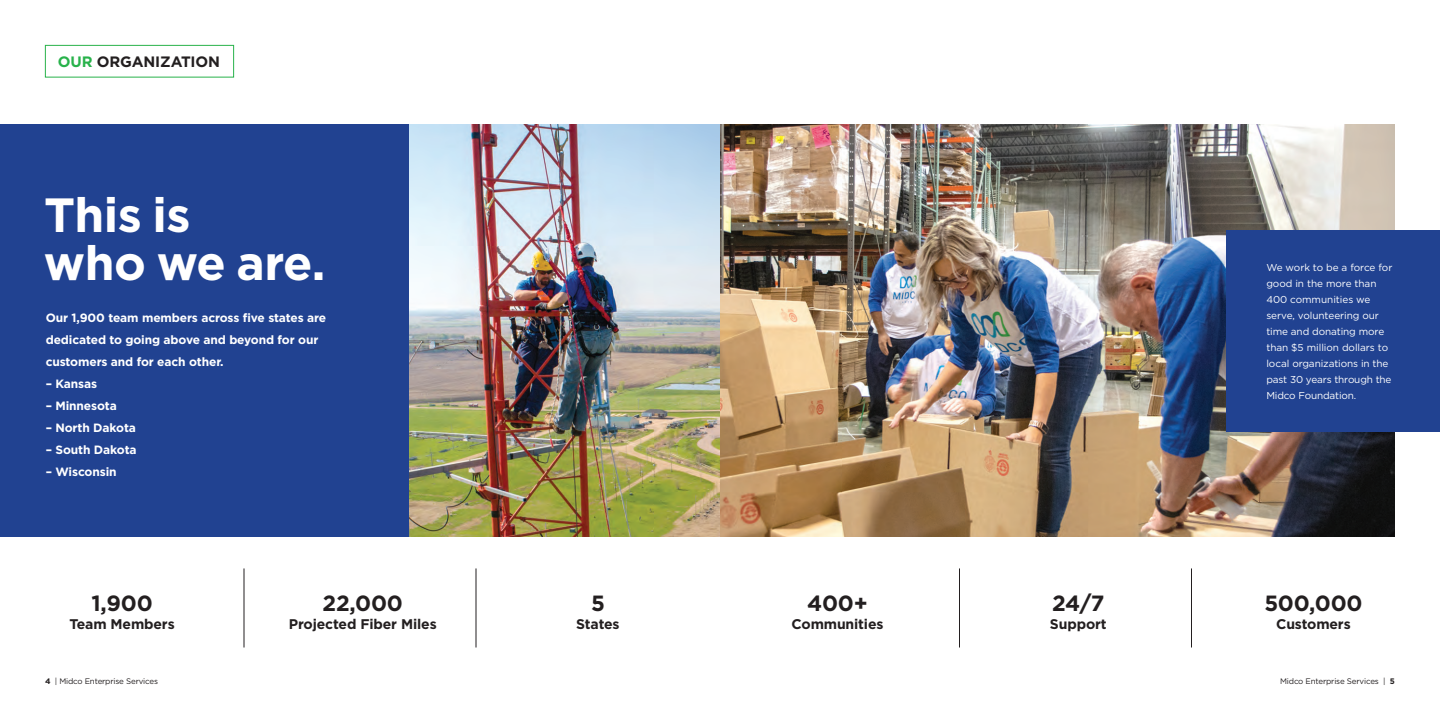
<style>
.page{position:relative;width:1440px;height:720px;background:#fff}
.page>*{position:absolute;margin:0;border:0;box-sizing:border-box;transform-origin:0 0}
.t1{font:700 48px/48px "Gotham";letter-spacing:-.01em;color:#fff}
.t2{font:700 22px "Gotham";letter-spacing:-.01em;color:#231f20}
.t3{font:700 15px "Gotham";letter-spacing:-.01em;color:#231f20}
.t4{font:700 14px "Gotham";letter-spacing:-.01em;color:#231f20}
.t5{font:700 12px/22px "Gotham";letter-spacing:-.01em;color:#fff}
.t6{font:10px/16px "Gotham";letter-spacing:-.01em;color:#fff}
.t7{font:8px "Gotham";letter-spacing:-.02em;color:#231f20}
.s1{color:#28b24b}
.s2{font-weight:700}
</style>
<div class="page">
<img style="left:409px;top:125px;width:986px;height:412px">
<div style="left:1227px;top:230px;width:213px;height:202px;background:#214291"></div>
<hr style="left:959px;top:568px;width:1px;height:80px;background:#231f20">
<hr style="left:1191px;top:568px;width:1px;height:80px;background:#231f20">
<div style="left:45px;top:45px;width:189px;height:32px;border:1px solid #28b24b"></div>
<div style="left:0;top:125px;width:409px;height:412px;background:#214291"></div>
<hr style="left:244px;top:568px;width:1px;height:80px;background:#231f20">
<hr style="left:476px;top:568px;width:1px;height:80px;background:#231f20">
<p class="t3" style="left:58px;top:52px;width:164px"><span class="s1">OUR</span> ORGANIZATION</p>
<p class="t1" style="left:44px;top:191px;width:283px">This is<br>who we are.</p>
<p class="t5" style="left:46px;top:307px;width:282px">Our 1,900 team members across five states are dedicated to going above and beyond for our customers and for each other.</p>
<p class="t5" style="left:46px;top:373px;width:53px">– Kansas</p>
<p class="t5" style="left:46px;top:395px;width:73px">– Minnesota</p>
<p class="t5" style="left:46px;top:417px;width:92px">– North Dakota</p>
<p class="t5" style="left:46px;top:439px;width:92px">– South Dakota</p>
<p class="t5" style="left:46px;top:461px;width:72px">– Wisconsin</p>
<p class="t2" style="left:91px;top:589px;width:63px">1,900</p>
<p class="t4" style="left:69px;top:615px;width:107px">Team Members</p>
<p class="t2" style="left:323px;top:589px;width:82px">22,000</p>
<p class="t4" style="left:289px;top:615px;width:149px">Projected Fiber Miles</p>
<p class="t2" style="left:591px;top:589px;width:15px">5</p>
<p class="t4" style="left:576px;top:615px;width:45px">States</p>
<p class="t2" style="left:807px;top:589px;width:62px">400+</p>
<p class="t4" style="left:792px;top:615px;width:94px">Communities</p>
<p class="t2" style="left:1052px;top:589px;width:54px">24/7</p>
<p class="t4" style="left:1050px;top:615px;width:58px">Support</p>
<p class="t6" style="left:1266px;top:259px;width:128px">We work to be a force for good in the more than<br>400 communities we serve, volunteering our time and donating more than $5 million dollars to local organizations in the past 30 years through the<br>Midco Foundation.</p>
<p class="t2" style="left:1264px;top:589px;width:100px">500,000</p>
<p class="t4" style="left:1276px;top:615px;width:76px">Customers</p>
<p class="t7" style="left:45px;top:676px;width:115px"><span class="s2">4</span> | Midco Enterprise Services</p>
<p class="t7" style="left:1280px;top:676px;width:116px">Midco Enterprise Services | <span class="s2">5</span></p>
</div>
